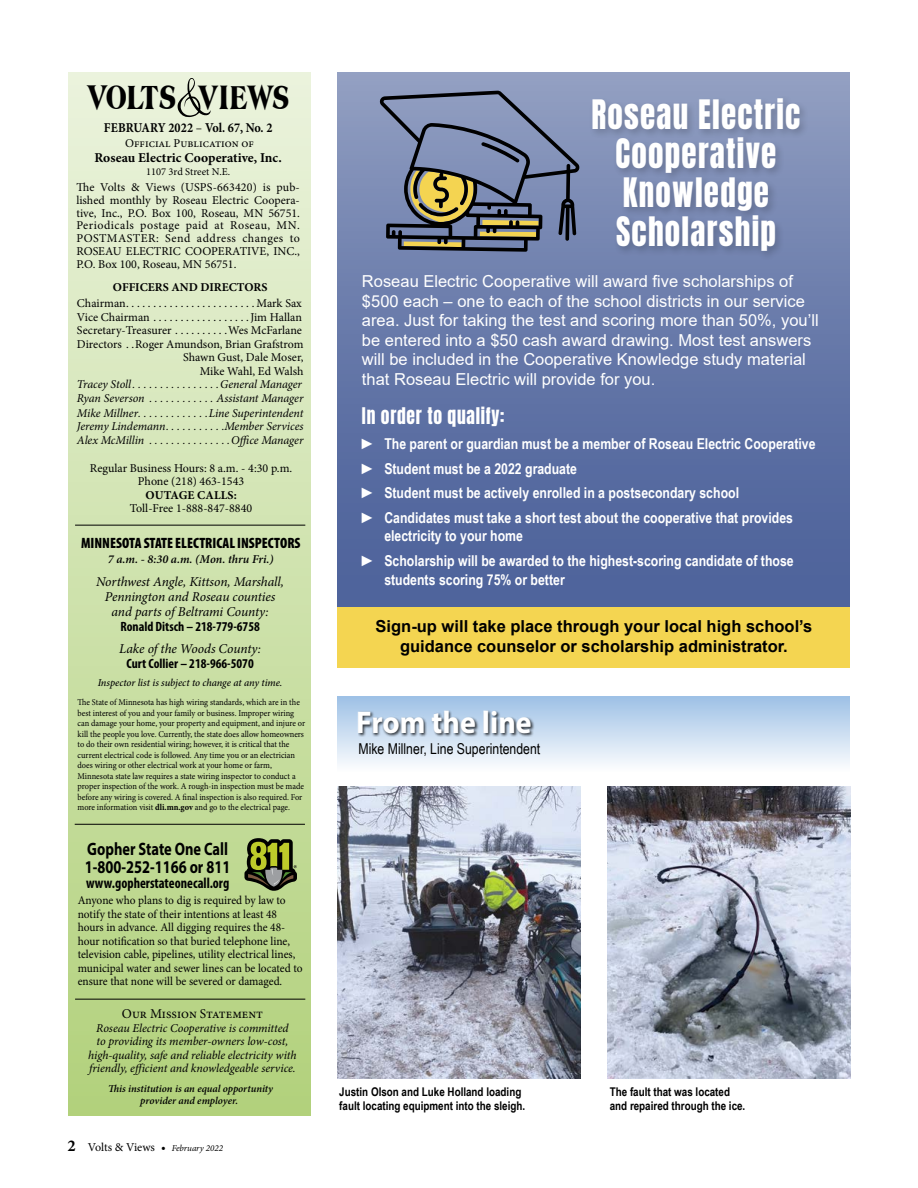
<style>
.page{position:relative;width:918px;height:1188px;background:#fff}
.page>*{position:absolute;margin:0;border:0;box-sizing:border-box;transform-origin:0 0}
.t1{font:800 condensed 36px "Americana BT";letter-spacing:-.01em;color:#000;scale:.89 1}
.t2{font:800 condensed 35.55px "Americana BT";letter-spacing:.04em;color:#000;scale:.89 1}
.t3{font:34.5px/39px "Anton";letter-spacing:.04em;color:#fff;text-align:center;scale:.9 1}
.t4{font:700 31.5px "Myriad Pro";color:#fff;scale:.95 1}
.t5{font:19.5px "Anton";letter-spacing:.04em;color:#fff;scale:.9 1}
.t6{font:700 18px/18px "Myriad Pro";color:#000;scale:.8 1}
.t7{font:16.5px/19.5px "Arial";color:#fff}
.t8{font:700 16.5px/19.5px "Arial";color:#000;text-align:center}
.t9{font:700 15px/24.8px "Arial Narrow";color:#fff}
.t10{font:900 condensed 15px "Myriad Pro";color:#000}
.t11{font:15px "Arial Narrow";color:#000}
.t12{font:700 condensed 15px "Myriad Pro";color:#000;scale:.93 1}
.t13{font:italic 13.5px/15px "Minion Pro";letter-spacing:-.01em;color:#000;text-align:center}
.t14{font:700 condensed 13.5px "Myriad Pro";color:#000}
.t15{font:700 13.5px "Minion Pro";color:#000}
.t16{font:700 13.5px "Minion Pro";color:#000;scale:.9 1}
.t17{font:13.5px "Minion Pro";color:#000}
.t18{font:12px/12.8px "Minion Pro";color:#000;text-align:justify}
.t19{font:italic 12px/13.5px "Minion Pro";letter-spacing:-.005em;color:#000}
.t20{font:12px/13.5px "Minion Pro";color:#000;scale:.95 1}
.t21{font:700 12px/13.5px "Arial Narrow";color:#000}
.t22{font:700 12px "Minion Pro";color:#000}
.t23{font:italic 600 12px "Minion Pro";color:#000}
.t24{font:italic 600 10.5px/12px "Minion Pro";letter-spacing:-.005em;color:#000;text-align:center}
.t25{font:italic 500 10.5px "Minion Pro";letter-spacing:-.01em;color:#000}
.t26{font:10.5px "Minion Pro";color:#000}
.t27{font:9px/10.5px "Minion Pro";letter-spacing:-.005em;color:#000;scale:.93 1}
.s1{font-weight:400}
.s2{font-weight:700}
.s3{font-weight:700;font-size:16.5px}
.s4{font-style:italic;font-size:9px}
</style>
<div class="page">
<div style="left:338px;top:72px;width:512px;height:538px;background:linear-gradient(to bottom,#8e9bbf,#465c97)"></div>
<div style="left:338px;top:607px;width:512px;height:60px;background:#f4d551"></div>
<div style="left:69px;top:72px;width:242px;height:1044px;background:linear-gradient(to bottom,#ebf3dd,#b1d07b)"></div>
<hr style="left:75px;top:525px;width:230px;height:1px;background:#000">
<hr style="left:75px;top:824px;width:230px;height:1px;background:#000">
<hr style="left:75px;top:999px;width:230px;height:1px;background:#000">
<svg style="left:244px;top:838px;width:53px;height:53px;background:#6d763c"></svg>
<div style="left:589px;top:94px;width:220px;height:167px;background:#000;opacity:.2"></div>
<img style="left:608px;top:786px;width:242px;height:292px">
<img style="left:338px;top:786px;width:242px;height:292px">
<svg style="left:380px;top:91px;width:200px;height:161px;background:#737b8d"></svg>
<div style="left:338px;top:696px;width:512px;height:75px;background:linear-gradient(to bottom,#9dc0e5,#fcfdfe)"></div>
<div style="left:358px;top:710px;width:177px;height:27px;background:#000;opacity:.75"></div>
<div style="left:172px;top:76px;width:40px;height:44px;background:#e9f2da"></div>
<h1 class="t1" style="left:88px;top:74px;width:101px">VOLTS</h1>
<h2 class="t2" style="left:199px;top:75px;width:103px">VIEWS</h2>
<h3 class="t16" style="left:104px;top:118px;width:189px">FEBRUARY 2022 <span class="s1">–</span> Vol. 67, No. 2</h3>
<h3 class="t18" style="left:125px;top:137px;width:130px">Official Publication of</h3>
<h3 class="t15" style="left:94px;top:148px;width:189px">Roseau Electric Cooperative, Inc.</h3>
<p class="t26" style="left:146px;top:165px;width:86px">1107 3rd Street N.E.</p>
<p class="t18" style="left:76px;top:181px;width:225px">The Volts &amp; Views (USPS-663420) is pub&shy;lished monthly by Roseau Electric Coopera&shy;tive, Inc., P.O. Box 100, Roseau, MN 56751.<br>Periodicals postage paid at Roseau, MN.<br>POSTMASTER: Send address changes to ROSEAU ELECTRIC COOPERATIVE, INC., P.O. Box 100, Roseau, MN 56751.</p>
<h3 class="t22" style="left:113px;top:278px;width:156px">OFFICERS AND DIRECTORS</h3>
<h3 class="t18" style="left:77px;top:297px;width:53px">Chairman........................</h3>
<h3 class="t18" style="left:257px;top:297px;width:47px">Mark Sax</h3>
<h3 class="t18" style="left:77px;top:311px;width:78px">Vice Chairman..................</h3>
<h3 class="t18" style="left:250px;top:311px;width:53px">Jim Hallan</h3>
<h3 class="t18" style="left:77px;top:324px;width:100px">Secretary-Treasurer..........</h3>
<h3 class="t18" style="left:77px;top:324px;width:228px;line-height:13.5px;text-align:right">Wes McFarlane<br>Directors.. Roger Amundson, Brian Grafstrom<br>Shawn Gust, Dale Moser,<br>Mike Wahl, Ed Walsh</h3>
<h3 class="t19" style="left:77px;top:378px;width:228px">Tracey Stoll . . . . . . . . . . . . . . . General Manager<br>Ryan Severson . . . . . . . . . . . Assistant Manager</h3>
<h3 class="t19" style="left:77px;top:406px;width:228px;text-align:justify">Mike Millner . . . . . . . . . . . . Line Superintendent Jeremy Lindemann . . . . . . . . . . Member Services Alex McMillin . . . . . . . . . . . . . . Office Manager</h3>
<h3 class="t18" style="left:90px;top:461px;width:204px;line-height:13.5px;text-align:center">Regular Business Hours: 8 a.m. - 4:30 p.m.<br>Phone (218) 463-1543</h3>
<h3 class="t22" style="left:146px;top:486px;width:93px">OUTAGE CALLS:</h3>
<h3 class="t18" style="left:130px;top:502px;width:124px">Toll-Free 1-888-847-8840</h3>
<h3 class="t10" style="left:81px;top:534px;width:221px">MINNESOTA STATE ELECTRICAL INSPECTORS</h3>
<h3 class="t23" style="left:108px;top:551px;width:167px">7 a.m. - 8:30 a.m. (Mon. thru Fri.)</h3>
<h3 class="t13" style="left:96px;top:574px;width:189px">Northwest Angle, Kittson, Marshall,<br>Pennington and Roseau counties and parts of Beltrami County:</h3>
<h3 class="t14" style="left:120px;top:618px;width:141px">Ronald Ditsch – 218-779-6758</h3>
<h3 class="t13" style="left:119px;top:641px;width:143px">Lake of the Woods County:</h3>
<h3 class="t14" style="left:126px;top:655px;width:129px">Curt Collier – 218-966-5070</h3>
<p class="t25" style="left:98px;top:676px;width:186px">Inspector list is subject to change at any time.</p>
<p class="t27" style="left:78px;top:697px;width:246px">The State of Minnesota has high wiring standards, which are in the best interest of you and your family or business. Improper wiring can damage your home, your property and equipment, and injure or kill the people you love. Currently, the state does allow homeowners to do their own residential wiring; however, it is critical that the current electrical code is followed. Any time you or an electrician does wiring or other electrical work at your home or farm, Minnesota state law requires a state wiring inspector to conduct a proper inspection of the work. A rough-in inspection must be made before any wiring is covered. A final inspection is also required. For more information visit <span class="s2">dli.mn.gov</span> and go to the electrical page.</p>
<h3 class="t6" style="left:85px;top:839px;width:183px">Gopher State One Call<br>1-800-252-1166 or 811</h3>
<h3 class="t12" style="left:86px;top:873px;width:156px">www.gopherstateonecall.org</h3>
<p class="t20" style="left:78px;top:894px;width:238px">Anyone who plans to dig is required by law to notify the state of their intentions at least 48 hours in advance. All digging requires the 48- hour notification so that buried telephone line, television cable, pipelines, utility electrical lines, municipal water and sewer lines can be located to ensure that none will be severed or damaged.</p>
<h3 class="t17" style="left:122px;top:1005px;width:143px">Our Mission Statement</h3>
<h3 class="t19" style="left:88px;top:1021px;width:210px;text-align:center">Roseau Electric Cooperative is committed<br>to providing its member-owners low-cost, high-quality, safe and reliable electricity with friendly, efficient and knowledgeable service.</h3>
<p class="t24" style="left:108px;top:1082px;width:166px">This institution is an equal opportunity provider and employer.</p>
<h3 class="t18" style="left:68px;top:1141px;width:157px"><span class="s3">2</span> Volts &amp; Views • <span class="s4">February 2022</span></h3>
<h3 class="t3" style="left:591px;top:98px;width:234px">Roseau Electric<br>Cooperative<br>Knowledge<br>Scholarship</h3>
<p class="t7" style="left:362px;top:271px;width:458px">Roseau Electric Cooperative will award five scholarships of $500 each – one to each of the school districts in our service area. Just for taking the test and scoring more than 50%, you’ll be entered into a $50 cash award drawing. Most test answers will be included in the Cooperative Knowledge study material that Roseau Electric will provide for you.</p>
<h3 class="t5" style="left:362px;top:406px;width:160px">In order to qualify:</h3>
<h3 class="t9" style="left:362px;top:431px;width:455px">► The parent or guardian must be a member of Roseau Electric Cooperative ► Student must be a 2022 graduate<br>► Student must be actively enrolled in a postsecondary school<br>► Candidates must take a short test about the cooperative that provides</h3>
<h3 class="t9" style="left:362px;top:523px;width:433px;text-indent:22px">electricity to your home<br>► Scholarship will be awarded to the highest-scoring candidate of those</h3>
<h3 class="t9" style="left:384px;top:567px;width:182px">students scoring 75% or better</h3>
<h3 class="t8" style="left:376px;top:617px;width:438px">Sign-up will take place through your local high school’s guidance counselor or scholarship administrator.</h3>
<h3 class="t4" style="left:356px;top:702px;width:186px">From the line</h3>
<h3 class="t11" style="left:358px;top:737px;width:183px">Mike Millner, Line Superintendent</h3>
<h3 class="t21" style="left:339px;top:1084px;width:187px">Justin Olson and Luke Holland loading fault locating equipment into the sleigh.</h3>
<h3 class="t21" style="left:610px;top:1084px;width:137px">The fault that was located and repaired through the ice.</h3>
</div>
